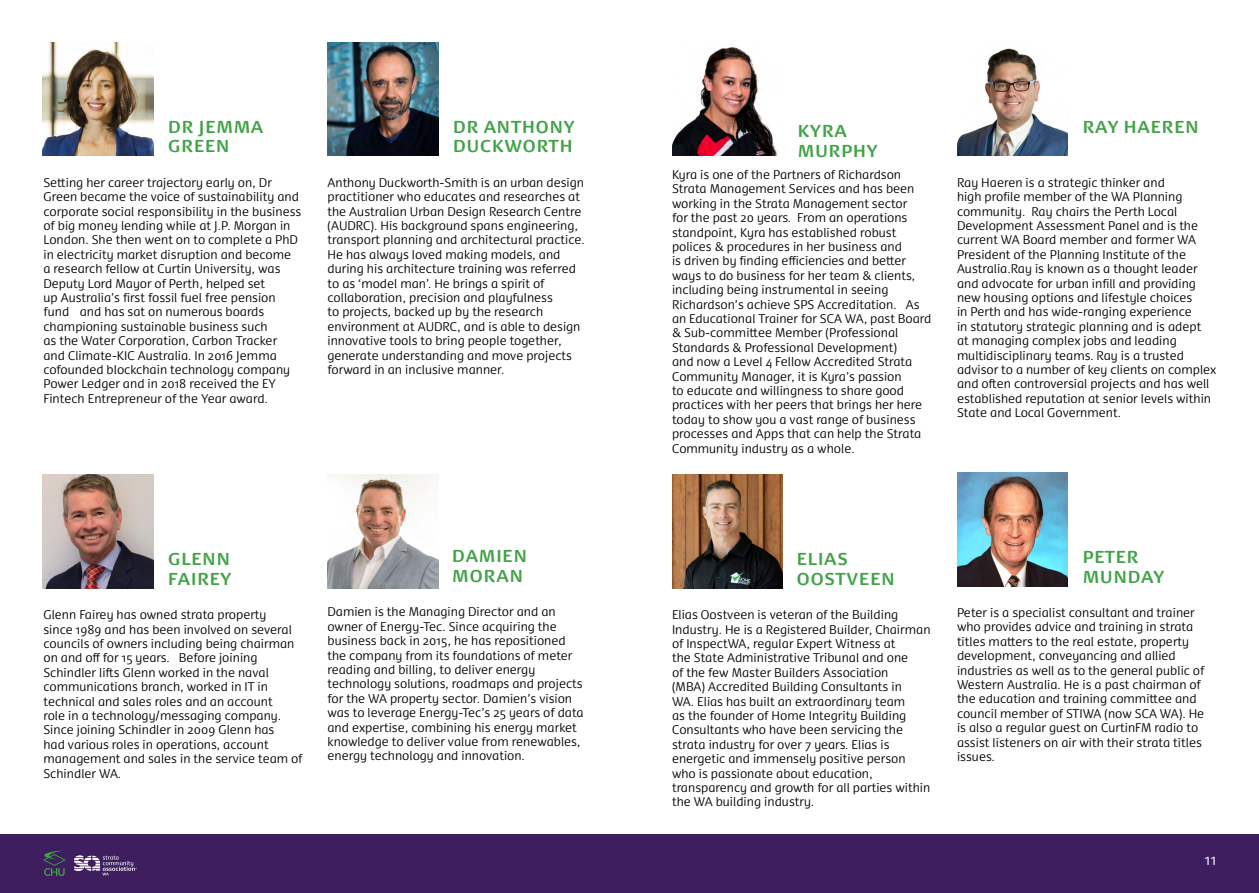
<style>
.page{position:relative;width:1259px;height:893px;background:#fff}
.page>*{position:absolute;margin:0;border:0;box-sizing:border-box;transform-origin:0 0}
.t1{font:700 16.5px/19.8px "Dancer Pro";letter-spacing:.055em;color:#42a247}
.t2{font:300 15px "Dancer Pro";color:#fff}
.t3{font:300 12px/14.4px "Dancer Pro";color:#000}
</style>
<div class="page">
<div style="left:0;top:834px;width:1259px;height:59px;background:#3e1e5e"></div>
<svg style="left:74px;top:855px;width:63px;height:20px"></svg>
<svg style="left:43px;top:850px;width:23px;height:26px"></svg>
<img style="left:43px;top:43px;width:110px;height:113px">
<img style="left:43px;top:475px;width:110px;height:113px">
<img style="left:672px;top:475px;width:110px;height:113px">
<img style="left:327px;top:43px;width:111px;height:113px">
<img style="left:327px;top:475px;width:111px;height:113px">
<img style="left:957px;top:48px;width:110px;height:108px">
<img style="left:957px;top:473px;width:110px;height:113px">
<img style="left:672px;top:47px;width:105px;height:109px">
<h1 class="t1" style="left:168px;top:116px;width:97px">DR JEMMA<br>GREEN</h1>
<p class="t3" style="left:43px;top:175px;width:259px">Setting her career trajectory early on, Dr Green became the voice of sustainability and corporate social responsibility in the business of big money lending while at J.P. Morgan in London. She then went on to complete a PhD in electricity market disruption and become<br>a research fellow at Curtin University, was Deputy Lord Mayor of Perth, helped set<br>up Australia’s first fossil fuel free pension fund and has sat on numerous boards championing sustainable business such<br>as the Water Corporation, Carbon Tracker and Climate-KIC Australia. In 2016 Jemma cofounded blockchain technology company Power Ledger and in 2018 received the EY Fintech Entrepreneur of the Year award.</p>
<h1 class="t1" style="left:453px;top:116px;width:123px">DR ANTHONY<br>DUCKWORTH</h1>
<p class="t3" style="left:327px;top:175px;width:259px">Anthony Duckworth-Smith is an urban design practitioner who educates and researches at the Australian Urban Design Research Centre (AUDRC). His background spans engineering, transport planning and architectural practice.<br>He has always loved making models, and during his architecture training was referred to as ‘model man’. He brings a spirit of collaboration, precision and playfulness<br>to projects, backed up by the research environment at AUDRC, and is able to design innovative tools to bring people together, generate understanding and move projects forward in an inclusive manner.</p>
<h1 class="t1" style="left:797px;top:120px;width:81px">KYRA<br>MURPHY</h1>
<p class="t3" style="left:672px;top:167px;width:261px">Kyra is one of the Partners of Richardson Strata Management Services and has been working in the Strata Management sector<br>for the past 20 years. From an operations standpoint, Kyra has established robust polices &amp; procedures in her business and<br>is driven by finding efficiencies and better ways to do business for her team &amp; clients, including being instrumental in seeing Richardson’s achieve SPS Accreditation. As an Educational Trainer for SCA WA, past Board &amp; Sub-committee Member (Professional Standards &amp; Professional Development)<br>and now a Level 4 Fellow Accredited Strata Community Manager, it is Kyra’s passion<br>to educate and willingness to share good practices with her peers that brings her here today to show you a vast range of business processes and Apps that can help the Strata Community industry as a whole.</p>
<h1 class="t1" style="left:1082px;top:116px;width:117px">RAY HAEREN</h1>
<p class="t3" style="left:957px;top:175px;width:261px">Ray Haeren is a strategic thinker and<br>high profile member of the WA Planning community. Ray chairs the Perth Local Development Assessment Panel and is the current WA Board member and former WA President of the Planning Institute of the Australia.Ray is known as a thought leader and advocate for urban infill and providing new housing options and lifestyle choices<br>in Perth and has wide-ranging experience<br>in statutory strategic planning and is adept<br>at managing complex jobs and leading multidisciplinary teams. Ray is a trusted advisor to a number of key clients on complex and often controversial projects and has well established reputation at senior levels within State and Local Government.</p>
<h1 class="t1" style="left:452px;top:545px;width:76px">DAMIEN<br>MORAN</h1>
<h1 class="t1" style="left:168px;top:548px;width:64px">GLENN<br>FAIREY</h1>
<h1 class="t1" style="left:797px;top:548px;width:99px">ELIAS<br>OOSTVEEN</h1>
<p class="t3" style="left:327px;top:604px;width:258px">Damien is the Managing Director and an owner of Energy-Tec. Since acquiring the business back in 2015, he has repositioned the company from its foundations of meter reading and billing, to deliver energy technology solutions, roadmaps and projects for the WA property sector. Damien’s vision was to leverage Energy-Tec’s 25 years of data and expertise, combining his energy market knowledge to deliver value from renewables, energy technology and innovation.</p>
<p class="t3" style="left:43px;top:607px;width:261px">Glenn Fairey has owned strata property<br>since 1989 and has been involved on several councils of owners including being chairman on and off for 15 years. Before joining Schindler lifts Glenn worked in the naval communications branch, worked in IT in technical and sales roles and an account<br>role in a technology/messaging company.<br>Since joining Schindler in 2009 Glenn has<br>had various roles in operations, account management and sales in the service team of Schindler WA.</p>
<p class="t3" style="left:672px;top:607px;width:260px">Elias Oostveen is veteran of the Building Industry. He is a Registered Builder, Chairman of InspectWA, regular Expert Witness at<br>the State Administrative Tribunal and one<br>of the few Master Builders Association<br>(MBA) Accredited Building Consultants in<br>WA. Elias has built an extraordinary team<br>as the founder of Home Integrity Building Consultants who have been servicing the strata industry for over 7 years. Elias is energetic and immensely positive person who is passionate about education, transparency and growth for all parties within the WA building industry.</p>
<h1 class="t1" style="left:1082px;top:546px;width:83px">PETER<br>MUNDAY</h1>
<p class="t3" style="left:957px;top:605px;width:249px">Peter is a specialist consultant and trainer who provides advice and training in strata titles matters to the real estate, property development, conveyancing and allied industries as well as to the general public of Western Australia. He is a past chairman of the education and training committee and council member of STIWA (now SCA WA). He is also a regular guest on CurtinFM radio to assist listeners on air with their strata titles issues.</p>
<p class="t2" style="left:1205px;top:849px;width:13px">11</p>
</div>
